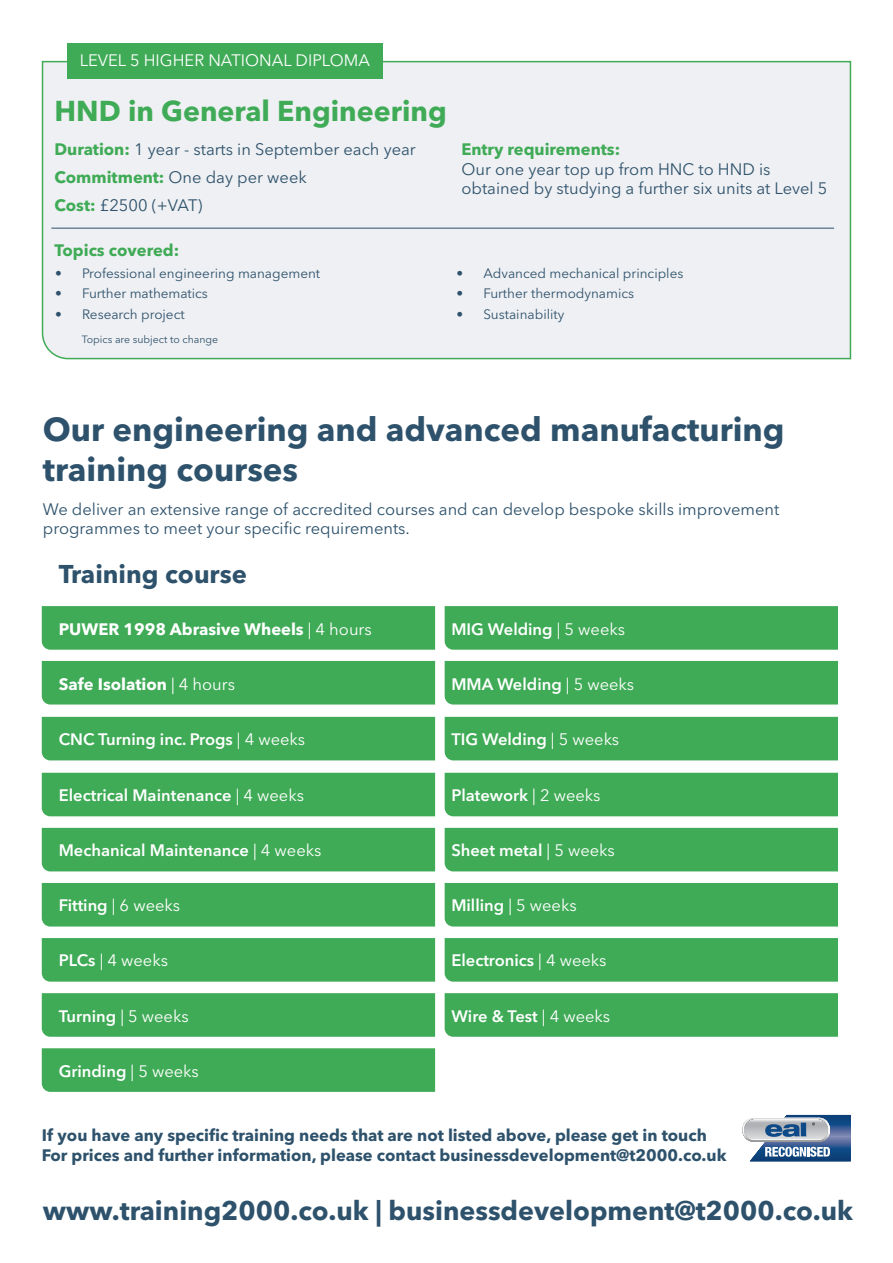
<style>
.page{position:relative;width:893px;height:1263px;background:#fff}
.page>*{position:absolute;margin:0;border:0;box-sizing:border-box;transform-origin:0 0}
.Heading_2_white{font:700 33px/39.6px "Avenir Next LT Pro";color:#2e526c}
.Heading_2_white-2{font:700 28.5px "Avenir Next LT Pro";color:#3fab56}
.Intro_paragraph{font:700 26.7px "Avenir Next LT Pro";color:#2e526c}
.t1{font:700 25.5px "Avenir Next LT Pro";color:#2e526c}
.Heading_2_white-3{font:16.5px/19.8px "Avenir Next LT Pro";color:#2e526c}
.Heading_2_white-4{font:600 16.5px "Avenir Next LT Pro";color:#fff}
.t2{font:700 16.5px "Avenir Next LT Pro";color:#2e526c}
.t3{font:700 16.5px "Avenir Next LT Pro";color:#fff}
.Heading_2_white-5{font:16.5px "Avenir Next LT Pro";color:#fff}
.Heading_2_white-6{font:700 16.5px "Avenir Next LT Pro";color:#3fab56}
.Heading_2_white-7{font:13.5px "Avenir Next LT Pro";color:#2e526c}
.Heading_2_white-8{font:10.5px "Avenir Next LT Pro";color:#2e526c}
.s1{font-weight:700;color:#3fab56}
.s2{font-weight:400}
.s3{font-weight:600}
</style>
<div class="page">
<div style="left:41px;top:60px;width:811px;height:300px;background:#eff0f3"></div>
<div style="left:68px;top:43px;width:315px;height:36px;background:#3fab56"></div>
<hr style="left:51px;top:228px;width:783px;height:1px;background:#2e526c">
<div style="left:42px;top:606px;width:393px;height:44px;background:#3fab56"></div>
<div style="left:445px;top:606px;width:393px;height:44px;background:#3fab56"></div>
<div style="left:42px;top:661px;width:393px;height:43px;background:#3fab56"></div>
<div style="left:445px;top:661px;width:393px;height:43px;background:#3fab56"></div>
<div style="left:42px;top:717px;width:393px;height:43px;background:#3fab56"></div>
<div style="left:445px;top:717px;width:393px;height:43px;background:#3fab56"></div>
<div style="left:42px;top:773px;width:393px;height:43px;background:#3fab56"></div>
<div style="left:445px;top:773px;width:393px;height:43px;background:#3fab56"></div>
<div style="left:42px;top:828px;width:393px;height:43px;background:#3fab56"></div>
<div style="left:445px;top:828px;width:393px;height:43px;background:#3fab56"></div>
<div style="left:42px;top:883px;width:393px;height:43px;background:#3fab56"></div>
<div style="left:445px;top:883px;width:393px;height:43px;background:#3fab56"></div>
<div style="left:42px;top:938px;width:393px;height:44px;background:#3fab56"></div>
<div style="left:445px;top:938px;width:393px;height:44px;background:#3fab56"></div>
<div style="left:42px;top:993px;width:393px;height:44px;background:#3fab56"></div>
<div style="left:445px;top:993px;width:393px;height:44px;background:#3fab56"></div>
<div style="left:42px;top:1048px;width:393px;height:44px;background:#3fab56"></div>
<hr style="left:750px;top:1115px;width:101px;height:1px;background:#0b3f77">
<hr style="left:750px;top:1116px;width:101px;height:1px;background:#0d4078">
<hr style="left:750px;top:1117px;width:101px;height:1px;background:#0d4179">
<hr style="left:750px;top:1118px;width:101px;height:1px;background:#0d437c">
<hr style="left:750px;top:1119px;width:101px;height:1px;background:#0d447e">
<hr style="left:750px;top:1120px;width:101px;height:1px;background:#0d457f">
<hr style="left:750px;top:1121px;width:101px;height:1px;background:#0d4781">
<hr style="left:750px;top:1122px;width:101px;height:1px;background:#0d4883">
<hr style="left:750px;top:1123px;width:101px;height:1px;background:#0f4986">
<hr style="left:750px;top:1124px;width:101px;height:1px;background:#0f4a88">
<hr style="left:750px;top:1125px;width:101px;height:1px;background:#194f8b">
<hr style="left:750px;top:1126px;width:101px;height:1px;background:#25548e">
<hr style="left:750px;top:1127px;width:101px;height:1px;background:#355891">
<hr style="left:750px;top:1128px;width:101px;height:1px;background:#3f5e95">
<hr style="left:750px;top:1129px;width:101px;height:1px;background:#486398">
<hr style="left:750px;top:1130px;width:101px;height:1px;background:#52689c">
<hr style="left:750px;top:1131px;width:101px;height:1px;background:#596d9f">
<hr style="left:750px;top:1132px;width:101px;height:1px;background:#6172a3">
<hr style="left:750px;top:1133px;width:101px;height:1px;background:#6c78a7">
<hr style="left:750px;top:1134px;width:101px;height:1px;background:#727eab">
<hr style="left:750px;top:1135px;width:101px;height:1px;background:#7b85b0">
<hr style="left:750px;top:1136px;width:101px;height:1px;background:#818bb4">
<hr style="left:750px;top:1137px;width:101px;height:1px;background:#7e88b2">
<hr style="left:750px;top:1138px;width:101px;height:1px;background:#7782ae">
<hr style="left:750px;top:1139px;width:101px;height:1px;background:#707ca9">
<hr style="left:750px;top:1140px;width:101px;height:1px;background:#6876a5">
<hr style="left:750px;top:1141px;width:101px;height:1px;background:#5f70a1">
<hr style="left:750px;top:1142px;width:101px;height:1px;background:#566b9e">
<hr style="left:750px;top:1143px;width:101px;height:1px;background:#4e669b">
<hr style="left:750px;top:1144px;width:101px;height:1px;background:#446197">
<hr style="left:750px;top:1145px;width:101px;height:1px;background:#3c5c94">
<hr style="left:750px;top:1146px;width:101px;height:1px;background:#2e5790">
<hr style="left:750px;top:1147px;width:101px;height:1px;background:#1f528d">
<hr style="left:750px;top:1148px;width:101px;height:1px;background:#154e8a">
<hr style="left:750px;top:1149px;width:101px;height:1px;background:#0f4a88">
<hr style="left:750px;top:1150px;width:101px;height:1px;background:#0f4986">
<hr style="left:750px;top:1151px;width:101px;height:1px;background:#0d4883">
<hr style="left:750px;top:1152px;width:101px;height:1px;background:#0d4681">
<hr style="left:750px;top:1153px;width:101px;height:1px;background:#0d457f">
<hr style="left:750px;top:1154px;width:101px;height:1px;background:#0d447d">
<hr style="left:750px;top:1155px;width:101px;height:1px;background:#0d437c">
<hr style="left:750px;top:1156px;width:101px;height:1px;background:#0d4179">
<hr style="left:750px;top:1157px;width:101px;height:1px;background:#0d4078">
<hr style="left:750px;top:1158px;width:101px;height:1px;background:#0b3f77">
<hr style="left:750px;top:1159px;width:101px;height:1px;background:#0b3e75">
<hr style="left:750px;top:1160px;width:101px;height:1px;background:#0b3c73">
<hr style="left:750px;top:1161px;width:101px;height:1px;background:#0b3c72">
<svg style="left:742px;top:1117px;width:88px;height:25px"></svg>
<svg style="left:743px;top:1118px;width:87px;height:24px"></svg>
<svg style="left:744px;top:1119px;width:84px;height:21px"></svg>
<svg style="left:746px;top:1120px;width:80px;height:20px;background:#9aa9b9"></svg>
<svg style="left:765px;top:1147px;width:65px;height:10px"></svg>
<h2 class="Heading_2_white-5" style="left:80px;top:51px;width:292px">LEVEL 5 HIGHER NATIONAL DIPLOMA</h2>
<h2 class="Heading_2_white-2" style="left:55px;top:94px;width:394px">HND in General Engineering</h2>
<h2 class="Heading_2_white-3" style="left:55px;top:139px;width:363px"><span class="s1">Duration:</span> 1 year - starts in September each year</h2>
<h2 class="Heading_2_white-3" style="left:55px;top:167px;width:254px"><span class="s1">Commitment:</span> One day per week</h2>
<h2 class="Heading_2_white-3" style="left:55px;top:196px;width:149px"><span class="s1">Cost:</span> £2500 (+VAT)</h2>
<h2 class="Heading_2_white-6" style="left:55px;top:240px;width:126px">Topics covered:</h2>
<h2 class="Heading_2_white-7" style="left:55px;top:265px;width:267px">• Professional engineering management</h2>
<h2 class="Heading_2_white-7" style="left:55px;top:286px;width:154px">• Further mathematics</h2>
<h2 class="Heading_2_white-7" style="left:55px;top:306px;width:131px">• Research project</h2>
<h2 class="Heading_2_white-8" style="left:82px;top:333px;width:138px">Topics are subject to change</h2>
<h2 class="Heading_2_white-3" style="left:461px;top:139px;width:367px"><span class="s1">Entry requirements:<br></span>Our one year top up from HNC to HND is obtained by studying a further six units at Level 5</h2>
<h2 class="Heading_2_white-7" style="left:456px;top:265px;width:229px">• Advanced mechanical principles</h2>
<h2 class="Heading_2_white-7" style="left:456px;top:286px;width:179px">• Further thermodynamics</h2>
<h2 class="Heading_2_white-7" style="left:456px;top:306px;width:109px">• Sustainability</h2>
<h2 class="Heading_2_white" style="left:43px;top:409px;width:743px">Our engineering and advanced manufacturing training courses</h2>
<h2 class="Heading_2_white-3" style="left:43px;top:499px;width:738px">We deliver an extensive range of accredited courses and can develop bespoke skills improvement programmes to meet your specific requirements.</h2>
<p class="t1" style="left:59px;top:558px;width:190px">Training course</p>
<p class="t3" style="left:59px;top:619px;width:315px">PUWER 1998 Abrasive Wheels <span class="s2">| 4 hours</span></p>
<h2 class="Heading_2_white-4" style="left:451px;top:619px;width:175px">MIG Welding <span class="s2">| 5 weeks</span></h2>
<p class="t3" style="left:59px;top:674px;width:178px">Safe Isolation <span class="s2">| 4 hours</span></p>
<h2 class="Heading_2_white-4" style="left:451px;top:674px;width:184px">MMA Welding <span class="s2">| 5 weeks</span></h2>
<h2 class="Heading_2_white-4" style="left:59px;top:729px;width:248px">CNC Turning inc. Progs <span class="s2">| 4 weeks</span></h2>
<h2 class="Heading_2_white-4" style="left:451px;top:729px;width:169px">TIG Welding <span class="s2">| 5 weeks</span></h2>
<h2 class="Heading_2_white-4" style="left:59px;top:785px;width:247px">Electrical Maintenance <span class="s2">| 4 weeks</span></h2>
<h2 class="Heading_2_white-4" style="left:451px;top:785px;width:151px">Platework <span class="s2">| 2 weeks</span></h2>
<h2 class="Heading_2_white-4" style="left:59px;top:840px;width:264px">Mechanical Maintenance <span class="s2">| 4 weeks</span></h2>
<h2 class="Heading_2_white-4" style="left:451px;top:840px;width:165px">Sheet metal <span class="s2">| 5 weeks</span></h2>
<h2 class="Heading_2_white-4" style="left:59px;top:895px;width:123px">Fitting <span class="s2">| 6 weeks</span></h2>
<h2 class="Heading_2_white-4" style="left:451px;top:895px;width:127px">Milling <span class="s2">| 5 weeks</span></h2>
<h2 class="Heading_2_white-5" style="left:59px;top:951px;width:111px"><span class="s3">PLCs</span> | 4 weeks</h2>
<h2 class="Heading_2_white-4" style="left:451px;top:951px;width:157px">Electronics <span class="s2">| 4 weeks</span></h2>
<h2 class="Heading_2_white-4" style="left:59px;top:1006px;width:131px">Turning <span class="s2">| 5 weeks</span></h2>
<h2 class="Heading_2_white-4" style="left:451px;top:1006px;width:160px">Wire &amp; Test <span class="s2">| 4 weeks</span></h2>
<h2 class="Heading_2_white-4" style="left:59px;top:1061px;width:142px">Grinding <span class="s2">| 5 weeks</span></h2>
<p class="t2" style="left:42px;top:1125px;width:667px">If you have any specific training needs that are not listed above, please get in touch</p>
<p class="t2" style="left:42px;top:1145px;width:686px">For prices and further information, please contact businessdevelopment@t2000.co.uk</p>
<p class="Intro_paragraph" style="left:43px;top:1195px;width:812px">www.training2000.co.uk | businessdevelopment@t2000.co.uk</p>
</div>
